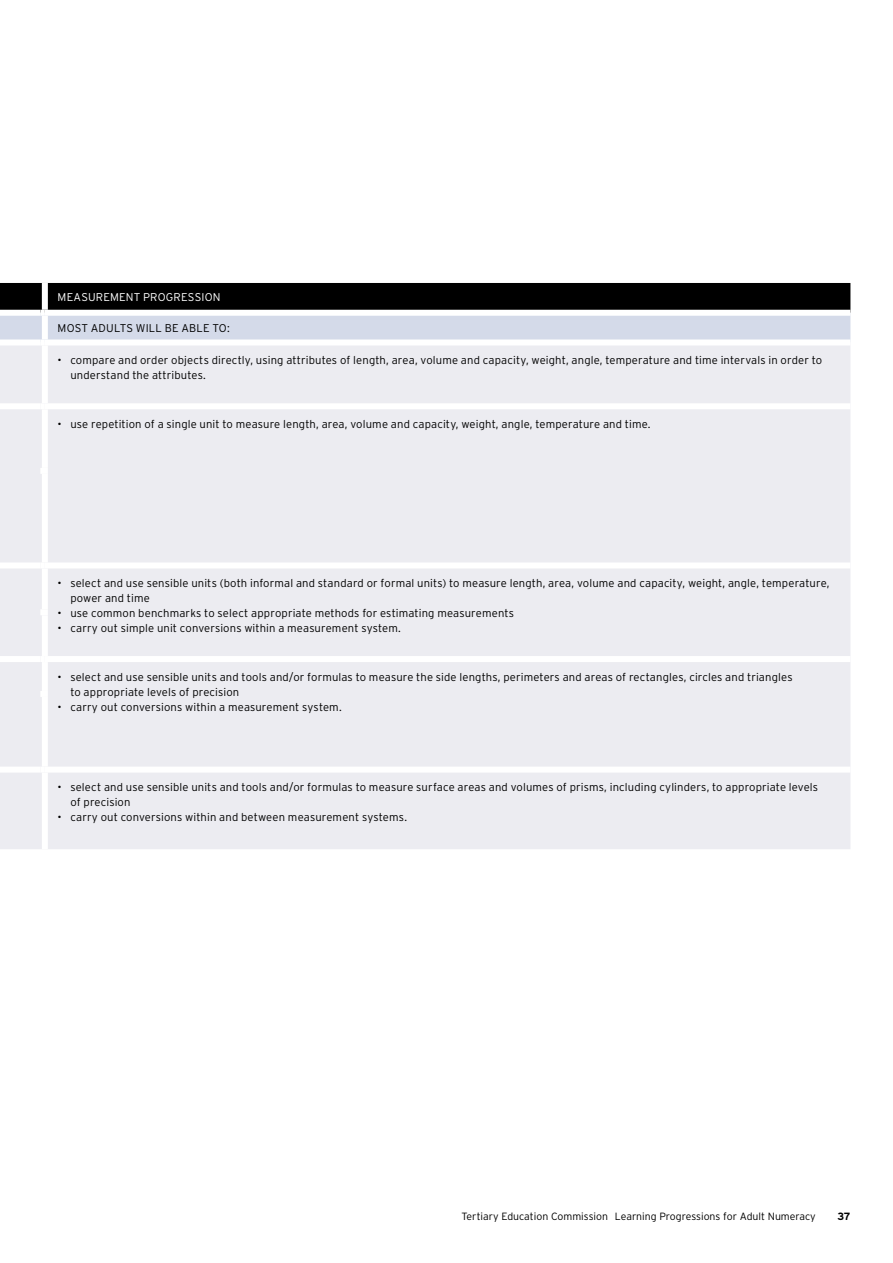
<style>
.page{position:relative;width:893px;height:1263px;background:#fff}
.page>*{position:absolute;margin:0;border:0;box-sizing:border-box;transform-origin:0 0}
.t1{font:300 11.25px/15px "Interstate";letter-spacing:.015em;color:#000}
.t2{font:300 11.25px "Interstate";letter-spacing:.02em;color:#fff}
.t3{font:300 10.5px "Interstate";color:#000}
.t4{font:700 10.5px "Interstate";color:#000}
</style>
<div class="page">
<div style="left:0;top:345px;width:850px;height:504px;background:#ececf1"></div>
<div style="left:42px;top:345px;width:6px;height:58px;background:#fff"></div>
<div style="left:42px;top:409px;width:6px;height:59px;background:#fff"></div>
<div style="left:42px;top:474px;width:6px;height:88px;background:#fff"></div>
<div style="left:42px;top:568px;width:6px;height:41px;background:#fff"></div>
<div style="left:42px;top:615px;width:6px;height:41px;background:#fff"></div>
<div style="left:42px;top:662px;width:6px;height:29px;background:#fff"></div>
<div style="left:42px;top:697px;width:6px;height:70px;background:#fff"></div>
<div style="left:42px;top:773px;width:6px;height:76px;background:#fff"></div>
<svg style="left:0;top:283px;width:850px;height:59px;background:#74777d"></svg>
<div style="left:45px;top:339px;width:805px;height:6px;background:#fff"></div>
<div style="left:0;top:403px;width:40px;height:6px;background:#fff"></div>
<svg style="left:40px;top:403px;width:5px;height:6px"></svg>
<div style="left:45px;top:403px;width:805px;height:6px;background:#fff"></div>
<div style="left:40px;top:468px;width:8px;height:6px;background:#fff"></div>
<div style="left:0;top:562px;width:40px;height:6px;background:#fff"></div>
<svg style="left:40px;top:562px;width:5px;height:6px"></svg>
<div style="left:45px;top:562px;width:805px;height:6px;background:#fff"></div>
<div style="left:40px;top:609px;width:8px;height:6px;background:#fff"></div>
<div style="left:0;top:656px;width:40px;height:6px;background:#fff"></div>
<svg style="left:40px;top:656px;width:5px;height:6px"></svg>
<div style="left:45px;top:656px;width:805px;height:6px;background:#fff"></div>
<div style="left:40px;top:691px;width:8px;height:6px;background:#fff"></div>
<div style="left:0;top:767px;width:40px;height:6px;background:#fff"></div>
<svg style="left:40px;top:767px;width:5px;height:6px"></svg>
<div style="left:45px;top:767px;width:805px;height:6px;background:#fff"></div>
<p class="t2" style="left:58px;top:290px;width:17px">Meas</p>
<p class="t2" style="left:88px;top:290px;width:24px">urement</p>
<p class="t2" style="left:143px;top:290px;width:46px">Progress</p>
<p class="t2" style="left:201px;top:290px;width:19px">ion</p>
<p class="t1" style="left:58px;top:321px;width:64px">Most adults</p>
<p class="t1" style="left:136px;top:321px;width:95px">will be able to:</p>
<p class="t1" style="left:70px;top:353px;width:753px;text-indent:-13px">• compare and order objects directly, using attributes of length, area, volume and capacity, weight, angle, temperature and time intervals in order to understand the attributes.</p>
<p class="t1" style="left:58px;top:417px;width:594px">• use repetition of a single unit to measure length, area, volume and capacity, weight, angle, temperature and time.</p>
<p class="t1" style="left:70px;top:576px;width:761px;text-indent:-13px">• select and use sensible units (both informal and standard or formal units) to measure length, area, volume and capacity, weight, angle, temperature, power and time</p>
<p class="t1" style="left:58px;top:606px;width:458px">• use common benchmarks to select appropriate methods for estimating measurements</p>
<p class="t1" style="left:58px;top:621px;width:345px">• carry out simple unit conversions within a measurement system.</p>
<p class="t1" style="left:70px;top:669px;width:724px;text-indent:-13px">• select and use sensible units and tools and/or formulas to measure the side lengths, perimeters and areas of rectangles, circles and triangles to appropriate levels of precision</p>
<p class="t1" style="left:58px;top:699px;width:286px">• carry out conversions within a measurement system.</p>
<p class="t1" style="left:70px;top:780px;width:749px;text-indent:-13px">• select and use sensible units and tools and/or formulas to measure surface areas and volumes of prisms, including cylinders, to appropriate levels of precision</p>
<p class="t1" style="left:58px;top:810px;width:351px">• carry out conversions within and between measurement systems.</p>
<p class="t3" style="left:461px;top:1211px;width:356px">Tertiary Education Commission Learning Progressions for Adult Numeracy</p>
<p class="t4" style="left:837px;top:1211px;width:15px">37</p>
</div>
